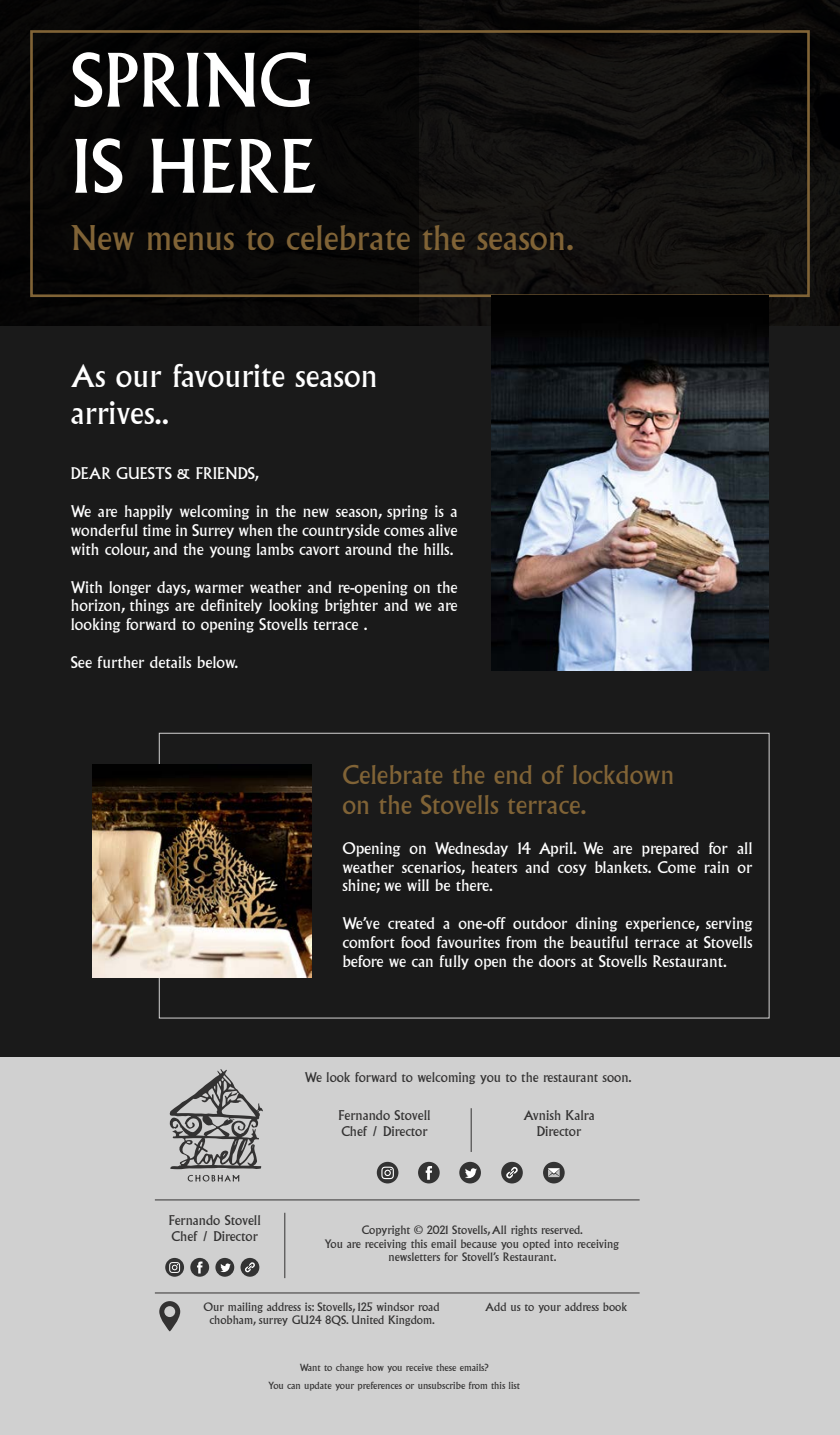
<style>
.page{position:relative;width:840px;height:1435px;background:#fff}
.page>*{position:absolute;margin:0;border:0;box-sizing:border-box;transform-origin:0 0}
.t1{font:71.75px/86.1px "Albertus";color:#fff}
.t2{font:33.25px "Albertus";color:#806336}
.t3{font:30.62px/36.8px "Albertus";color:#fff}
.t4{font:25.38px/30.4px "Albertus";color:#806336}
.t5{font:15.75px/18.9px "Albertus";color:#fff;text-align:justify}
.t6{font:13.12px/15.8px "Albertus";color:#333232}
.t7{font:11.38px/13.7px "Albertus";color:#333232;text-align:center}
.t8{font:9.62px/18.4px "Albertus";color:#333232;text-align:center}
</style>
<div class="page">
<div style="left:0;top:326px;width:840px;height:731px;background:#1a1a1a"></div>
<img style="left:92px;top:765px;width:220px;height:213px">
<div style="left:0;top:0;width:840px;height:326px;background:linear-gradient(to bottom,#0c0b0a,#131210)"></div>
<div style="left:0;top:0;width:418px;height:326px;background:#070606"></div>
<div style="left:30px;top:30px;width:780px;height:267px;border:3px solid #806336"></div>
<div style="left:0;top:1057px;width:840px;height:378px;background:#d0d0d0"></div>
<svg style="left:187px;top:1175px;width:53px;height:7px"></svg>
<svg style="left:169px;top:1069px;width:94px;height:100px"></svg>
<hr style="left:471px;top:1108px;width:1px;height:44px;background:#333232">
<hr style="left:284px;top:1213px;width:1px;height:65px;background:#333232">
<hr style="left:155px;top:1199px;width:485px;height:1px;background:#333232">
<hr style="left:155px;top:1293px;width:485px;height:1px;background:#333232">
<svg style="left:159px;top:1301px;width:21px;height:30px"></svg>
<img style="left:492px;top:296px;width:276px;height:374px">
<svg style="left:165px;top:1258px;width:19px;height:19px"></svg>
<svg style="left:169px;top:1262px;width:11px;height:11px"></svg>
<div style="left:377px;top:1162px;width:21px;height:21px;background:#333;border-radius:50%"></div>
<svg style="left:381px;top:1167px;width:13px;height:12px"></svg>
<div style="left:418px;top:1162px;width:22px;height:21px;background:#333;border-radius:50%"></div>
<svg style="left:426px;top:1166px;width:6px;height:14px"></svg>
<div style="left:190px;top:1258px;width:19px;height:19px;background:#333;border-radius:50%"></div>
<svg style="left:197px;top:1262px;width:6px;height:12px"></svg>
<div style="left:459px;top:1162px;width:22px;height:21px;background:#333;border-radius:50%"></div>
<svg style="left:465px;top:1168px;width:12px;height:10px"></svg>
<div style="left:215px;top:1258px;width:19px;height:19px;background:#333;border-radius:50%"></div>
<svg style="left:220px;top:1263px;width:11px;height:9px"></svg>
<div style="left:501px;top:1162px;width:22px;height:21px;background:#333;border-radius:50%"></div>
<svg style="left:506px;top:1167px;width:12px;height:12px"></svg>
<div style="left:241px;top:1258px;width:18px;height:19px;background:#333;border-radius:50%"></div>
<svg style="left:245px;top:1262px;width:10px;height:11px"></svg>
<div style="left:543px;top:1162px;width:22px;height:21px;background:#333;border-radius:50%"></div>
<svg style="left:548px;top:1168px;width:12px;height:9px"></svg>
<h1 class="t1" style="left:71px;top:39px;width:247px">SPRING<br>IS HERE</h1>
<h2 class="t2" style="left:71px;top:219px;width:505px">New menus to celebrate the season.</h2>
<h3 class="t3" style="left:71px;top:358px;width:308px">As our favourite season arrives..</h3>
<p class="t5" style="left:71px;top:464px;width:189px">DEAR GUESTS &amp; FRIENDS,</p>
<p class="t5" style="left:71px;top:502px;width:388px">We are happily welcoming in the new season, spring is a wonderful time in Surrey when the countryside comes alive with colour, and the young lambs cavort around the hills.</p>
<p class="t5" style="left:71px;top:578px;width:388px">With longer days, warmer weather and re-opening on the horizon, things are definitely looking brighter and we are looking forward to opening Stovells terrace .</p>
<p class="t5" style="left:71px;top:653px;width:169px">See further details below.</p>
<h3 class="t4" style="left:342px;top:760px;width:334px">Celebrate the end of lockdown on the Stovells terrace.</h3>
<p class="t5" style="left:342px;top:839px;width:412px">Opening on Wednesday 14 April. We are prepared for all weather scenarios, heaters and cosy blankets. Come rain or shine; we will be there.</p>
<p class="t5" style="left:342px;top:914px;width:412px">We’ve created a one-off outdoor dining experience, serving comfort food favourites from the beautiful terrace at Stovells before we can fully open the doors at Stovells Restaurant.</p>
<p class="t6" style="left:305px;top:1069px;width:328px">We look forward to welcoming you to the restaurant soon.</p>
<p class="t6" style="left:169px;top:1213px;width:93px">Fernando Stovell<br>Chef / Director</p>
<p class="t6" style="left:339px;top:1107px;width:93px">Fernando Stovell<br>Chef / Director</p>
<p class="t6" style="left:523px;top:1107px;width:73px;text-align:center">Avnish Kalra<br>Director</p>
<p class="t7" style="left:325px;top:1223px;width:296px">Copyright © 2021 Stovells, All rights reserved.<br>You are receiving this email because you opted into receiving newsletters for Stovell’s Restaurant.</p>
<p class="t7" style="left:485px;top:1300px;width:144px">Add us to your address book</p>
<p class="t7" style="left:204px;top:1300px;width:238px">Our mailing address is: Stovells, 125 windsor road chobham, surrey GU24 8QS. United Kingdom.</p>
<p class="t8" style="left:268px;top:1358px;width:253px">Want to change how you receive these emails?<br>You can update your preferences or unsubscribe from this list</p>
</div>
